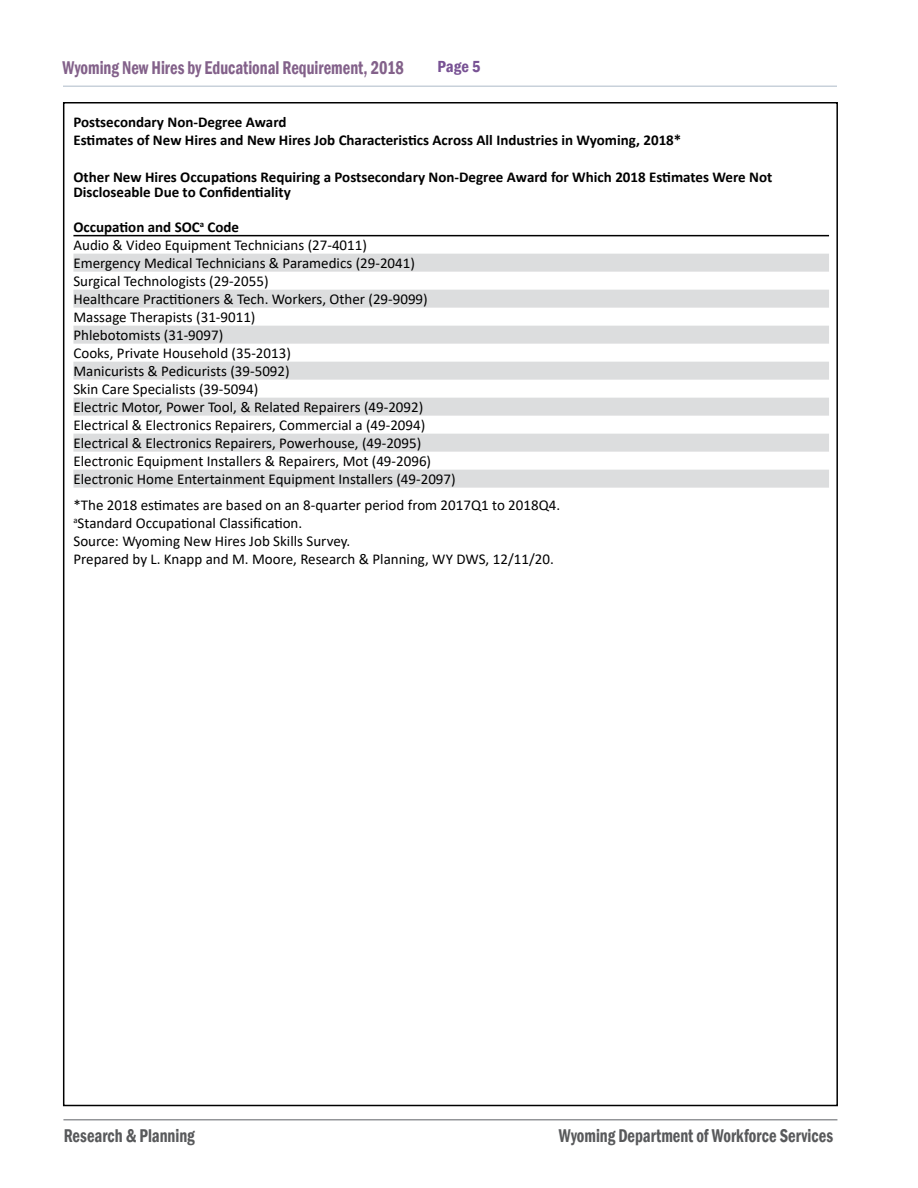
<style>
.page{position:relative;width:918px;height:1188px;background:#fff}
.page>*{position:absolute;margin:0;border:0;box-sizing:border-box;transform-origin:0 0}
.t1{font:600 condensed 18.9px "Franklin Gothic";color:#58595b;scale:.87 1}
.t2{font:600 condensed 18.9px "Franklin Gothic";color:#83618a;scale:.87 1}
.t3{font:16.5px "Franklin Gothic Demi Cond";color:#785294}
.t4{font:15px/18px "Calibri";color:#000}
.t5{font:700 15px/18px "Calibri";color:#000}
.s1{font-weight:700}
</style>
<div class="page">
<hr style="left:63px;top:86px;width:774px;height:1px;background:#c8d1da">
<hr style="left:63px;top:1119px;width:774px;height:1px;background:#939598">
<svg style="left:73px;top:254px;width:756px;height:234px;fill:#dcddde"></svg>
<hr style="left:73px;top:235px;width:756px;height:1px;background:#000">
<p class="t2" style="left:63px;top:55px;width:394px">Wyoming New Hires by Educational Requirement, 2018</p>
<p class="t3" style="left:438px;top:56px;width:44px">Page 5</p>
<p class="t5" style="left:73px;top:113px;width:609px">Postsecondary Non-Degree Award<br>Estimates of New Hires and New Hires Job Characteristics Across All Industries in Wyoming, 2018*</p>
<p class="t5" style="left:73px;top:169px;width:700px;line-height:15px">Other New Hires Occupations Requiring a Postsecondary Non-Degree Award for Which 2018 Estimates Were Not<br>Discloseable Due to Confidentiality</p>
<p class="t4" style="left:73px;top:218px;width:384px"><span class="s1">Occupation and SOC</span><sup>a</sup> <span class="s1">Code<br></span>Audio &amp; Video Equipment Technicians (27-4011)<br>Emergency Medical Technicians &amp; Paramedics (29-2041)<br>Surgical Technologists (29-2055)<br>Healthcare Practitioners &amp; Tech. Workers, Other (29-9099)<br>Massage Therapists (31-9011)<br>Phlebotomists (31-9097)<br>Cooks, Private Household (35-2013)<br>Manicurists &amp; Pedicurists (39-5092)<br>Skin Care Specialists (39-5094)<br>Electric Motor, Power Tool, &amp; Related Repairers (49-2092)<br>Electrical &amp; Electronics Repairers, Commercial a (49-2094)<br>Electrical &amp; Electronics Repairers, Powerhouse, (49-2095)<br>Electronic Equipment Installers &amp; Repairers, Mot (49-2096)<br>Electronic Home Entertainment Equipment Installers (49-2097)</p>
<p class="t4" style="left:73px;top:496px;width:488px">*The 2018 estimates are based on an 8-quarter period from 2017Q1 to 2018Q4. <sup>a</sup>Standard Occupational Classification.<br>Source: Wyoming New Hires Job Skills Survey.<br>Prepared by L. Knapp and M. Moore, Research &amp; Planning, WY DWS, 12/11/20.</p>
<p class="t1" style="left:64px;top:1123px;width:152px">Research &amp; Planning</p>
<p class="t1" style="left:559px;top:1123px;width:317px">Wyoming Department of Workforce Services</p>
</div>
